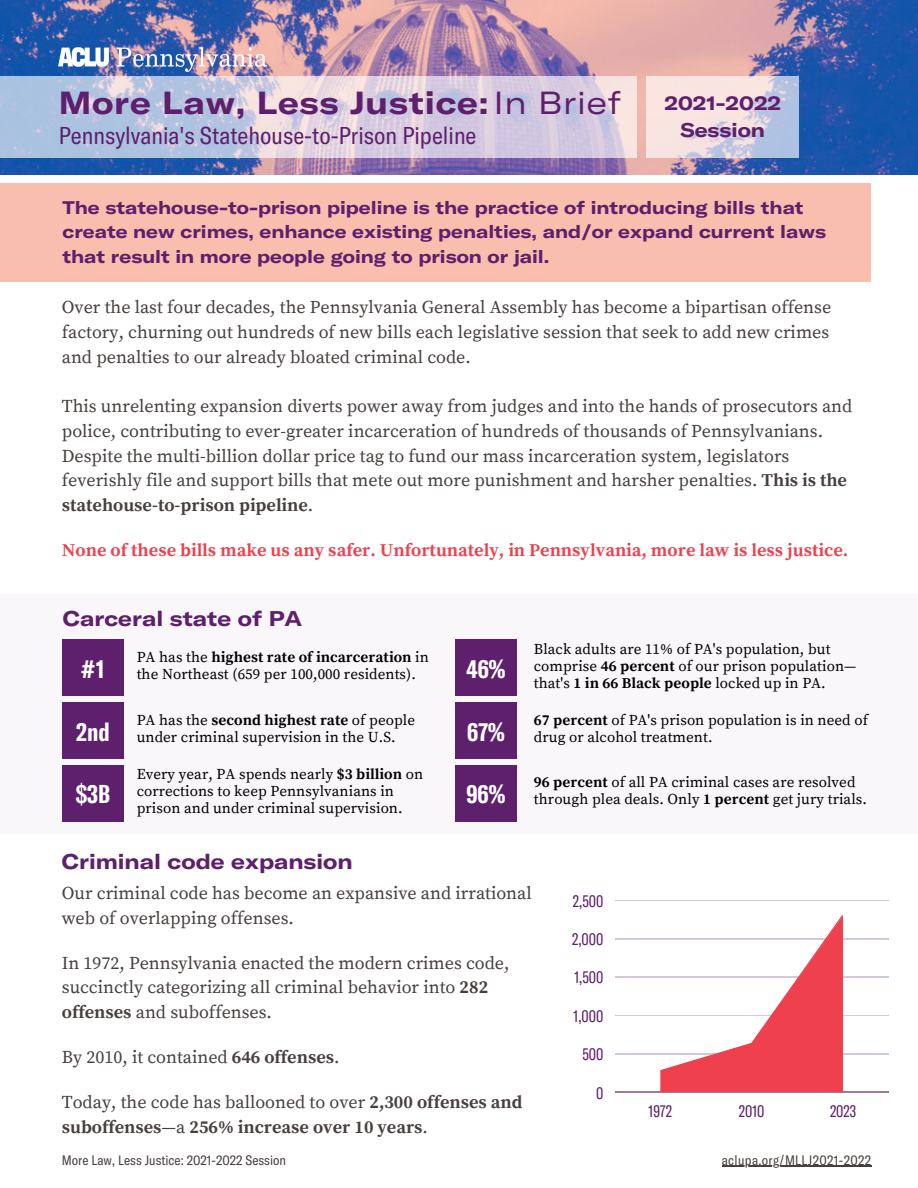
<style>
.page{position:relative;width:918px;height:1188px;background:#fff}
.page>*{position:absolute;margin:0;border:0;box-sizing:border-box;transform-origin:0 0}
.t1{font:700 expanded 31.5px "GT America";letter-spacing:.025em;color:#5e1f6c}
.t2{font:700 extra-condensed 25.5px "GT America";color:#fff}
.t3{font:condensed 24px "GT America";color:#5e1f6c}
.t4{font:700 expanded 21px "GT America";color:#5e1f6c}
.t5{font:700 expanded 19.5px/27px "GT America";color:#5e1f6c;text-align:center}
.t6{font:18px/24.8px "Source Serif Pro";color:#463f3d}
.t7{font:700 expanded 18px/24.8px "GT America";color:#5e1f6c}
.t8{font:700 18px/24.8px "Source Serif Pro";color:#463f3d}
.t9{font:700 18px "Source Serif Pro";color:#ef404d}
.t10{font:extra-condensed 16.8px "GT America";color:#5e1f6c}
.t11{font:15px/16.8px "Source Serif Pro";letter-spacing:.005em;color:#000}
.t12{font:700 15px "Source Serif Pro";letter-spacing:.005em;color:#000}
.t13{font:condensed 13.5px "GT America";color:#463f3d}
.t14{font:condensed 13.5px "GT America";letter-spacing:.025em;color:#463f3d}
.s1{font-weight:400}
.s2{font-weight:700}
</style>
<div class="page">
<hr style="left:615px;top:900px;width:274px;height:1px;background:#5e1f6c">
<hr style="left:615px;top:939px;width:274px;height:1px;background:#5e1f6c">
<hr style="left:615px;top:977px;width:274px;height:1px;background:#5e1f6c">
<hr style="left:615px;top:1015px;width:274px;height:1px;background:#5e1f6c">
<hr style="left:615px;top:1054px;width:274px;height:1px;background:#5e1f6c">
<hr style="left:615px;top:1092px;width:274px;height:1px;background:#5e1f6c">
<svg style="left:659px;top:915px;width:185px;height:177px"></svg>
<img style="left:0;top:0;width:918px;height:175px">
<div style="left:0;top:594px;width:918px;height:239px;background:#f9f7fa"></div>
<div style="left:62px;top:639px;width:62px;height:57px;background:#5e1f6c"></div>
<div style="left:62px;top:702px;width:62px;height:57px;background:#5e1f6c"></div>
<div style="left:62px;top:765px;width:62px;height:56px;background:#5e1f6c"></div>
<div style="left:455px;top:702px;width:62px;height:57px;background:#5e1f6c"></div>
<div style="left:455px;top:765px;width:62px;height:56px;background:#5e1f6c"></div>
<div style="left:455px;top:639px;width:62px;height:57px;background:#5e1f6c"></div>
<svg style="left:0;top:76px;width:637px;height:82px;background:#cccbe0"></svg>
<img style="left:59px;top:48px;width:208px;height:23px">
<svg style="left:647px;top:76px;width:152px;height:82px;background:#e1d8e0"></svg>
<div style="left:0;top:183px;width:871px;height:99px;background:#fabeaf"></div>
<hr style="left:722px;top:1166px;width:150px;height:1px;background:#463f3d">
<p class="t1" style="left:59px;top:83px;width:564px">More Law, Less Justice:<span class="s1">In Brief</span></p>
<p class="t3" style="left:59px;top:120px;width:419px">Pennsylvania's Statehouse-to-Prison Pipeline</p>
<p class="t5" style="left:665px;top:89px;width:118px">2021-2022<br>Session</p>
<p class="t7" style="left:63px;top:194px;width:765px">The statehouse-to-prison pipeline is the practice of introducing bills that create new crimes, enhance existing penalties, and/or expand current laws that result in more people going to prison or jail.</p>
<p class="t6" style="left:62px;top:296px;width:771px;text-align:justify">Over the last four decades, the Pennsylvania General Assembly has become a bipartisan offense factory, churning out hundreds of new bills each legislative session that seek to add new crimes and penalties to our already bloated criminal code.</p>
<p class="t6" style="left:62px;top:395px;width:792px">This unrelenting expansion diverts power away from judges and into the hands of prosecutors and police, contributing to ever-greater incarceration of hundreds of thousands of Pennsylvanians.<br>Despite the multi-billion dollar price tag to fund our mass incarceration system, legislators feverishly file and support bills that mete out more punishment and harsher penalties. <span class="s2">This is the statehouse-to-prison pipeline</span>.</p>
<p class="t9" style="left:62px;top:540px;width:788px">None of these bills make us any safer. Unfortunately, in Pennsylvania, more law is less justice.</p>
<p class="t4" style="left:63px;top:605px;width:241px">Carceral state of PA</p>
<p class="t12" style="left:137px;top:648px;width:294px"><span class="s1">PA has the</span> highest rate of incarceration <span class="s1">in</span></p>
<p class="t2" style="left:81px;top:652px;width:25px">#1</p>
<p class="t11" style="left:137px;top:666px;width:281px">the Northeast (659 per 100,000 residents).</p>
<p class="t12" style="left:137px;top:711px;width:280px"><span class="s1">PA has the</span> second highest rate <span class="s1">of people</span></p>
<p class="t2" style="left:76px;top:715px;width:35px">2nd</p>
<p class="t11" style="left:137px;top:729px;width:261px">under criminal supervision in the U.S.</p>
<p class="t2" style="left:76px;top:777px;width:36px">$3B</p>
<p class="t11" style="left:137px;top:766px;width:288px">Every year, PA spends nearly <span class="s2">$3 billion</span> on corrections to keep Pennsylvanians in prison and under criminal supervision.</p>
<p class="t4" style="left:62px;top:848px;width:292px">Criminal code expansion</p>
<p class="t2" style="left:466px;top:652px;width:40px">46%</p>
<p class="t11" style="left:534px;top:641px;width:324px">Black adults are 11% of PA's population, but comprise <span class="s2">46 percent</span> of our prison population— that's <span class="s2">1 in 66 Black people</span> locked up in PA.</p>
<p class="t2" style="left:467px;top:715px;width:39px">67%</p>
<p class="t11" style="left:534px;top:712px;width:336px"><span class="s2">67 percent</span> of PA's prison population is in need of drug or alcohol treatment.</p>
<p class="t2" style="left:467px;top:777px;width:40px">96%</p>
<p class="t11" style="left:534px;top:775px;width:335px"><span class="s2">96 percent</span> of all PA criminal cases are resolved through plea deals. Only <span class="s2">1 percent</span> get jury trials.</p>
<p class="t6" style="left:62px;top:881px;width:471px">Our criminal code has become an expansive and irrational web of overlapping offenses.</p>
<p class="t6" style="left:62px;top:951px;width:449px">In 1972, Pennsylvania enacted the modern crimes code, succinctly categorizing all criminal behavior into <span class="s2">282 offenses</span> and suboffenses.</p>
<p class="t6" style="left:62px;top:1045px;width:279px">By 2010, it contained <span class="s2">646 offenses</span>.</p>
<p class="t8" style="left:62px;top:1090px;width:462px"><span class="s1">Today, the code has ballooned to over</span> 2,300 offenses and suboffenses<span class="s1">—a</span> 256% increase over 10 years<span class="s1">.</span></p>
<p class="t10" style="left:573px;top:890px;width:32px">2,500</p>
<p class="t10" style="left:572px;top:928px;width:33px">2,000</p>
<p class="t10" style="left:574px;top:967px;width:30px">1,500</p>
<p class="t10" style="left:574px;top:1005px;width:31px">1,000</p>
<p class="t10" style="left:582px;top:1043px;width:22px">500</p>
<p class="t10" style="left:596px;top:1082px;width:9px">0</p>
<p class="t10" style="left:649px;top:1100px;width:25px">1972</p>
<p class="t10" style="left:739px;top:1100px;width:27px">2010</p>
<p class="t10" style="left:830px;top:1100px;width:28px">2023</p>
<p class="t13" style="left:62px;top:1151px;width:226px">More Law, Less Justice: 2021-2022 Session</p>
<p class="t14" style="left:722px;top:1151px;width:151px">aclupa.org/MLLJ2021-2022</p>
</div>
